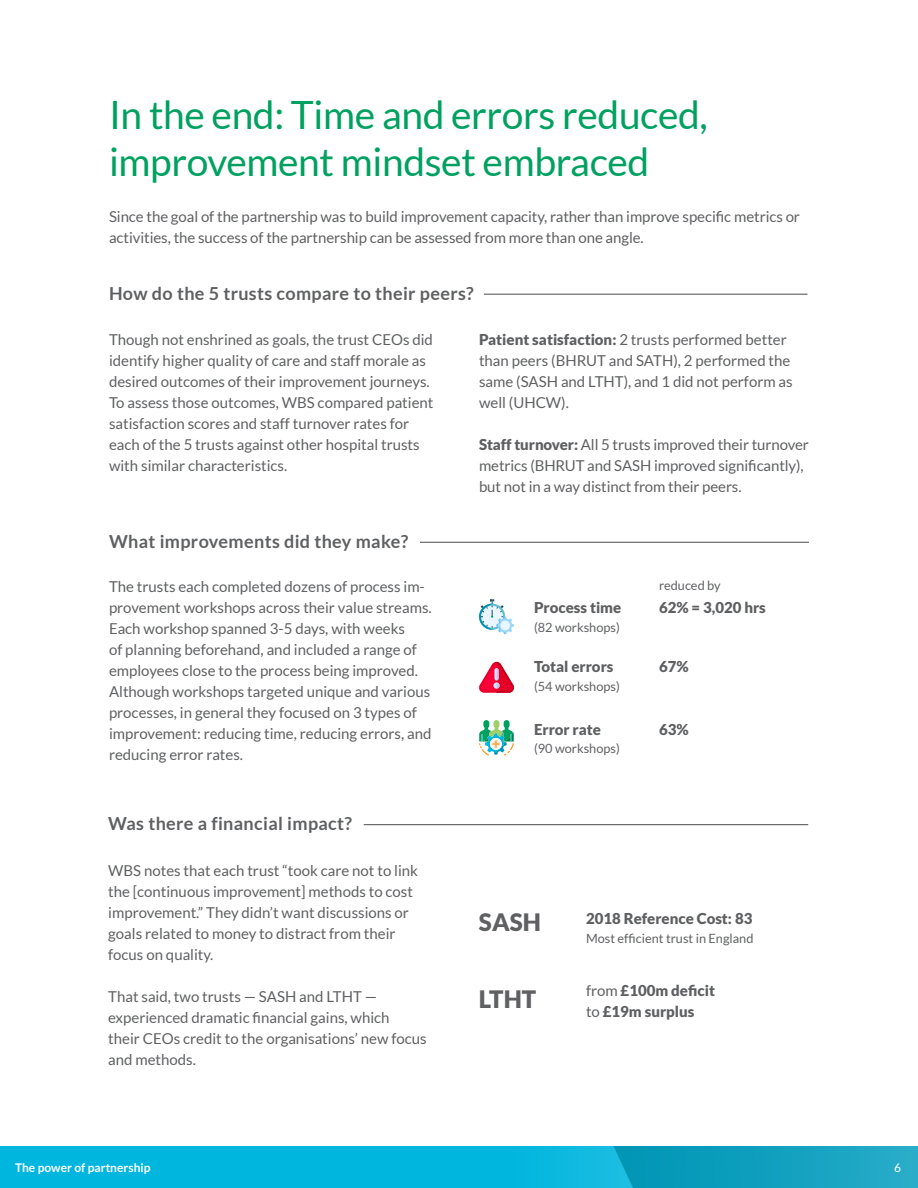
<style>
.page{position:relative;width:918px;height:1188px;background:#fff}
.page>*{position:absolute;margin:0;border:0;box-sizing:border-box;transform-origin:0 0}
.t1{font:39px/46.8px "Lato";letter-spacing:-.01em;color:#00a160}
.t2{font:900 24px "Lato";color:#5f6062}
.t3{font:700 18px "Lato";letter-spacing:.02em;color:#5f6062}
.t4{font:15px/21px "Lato";color:#5f6062}
.t5{font:900 15px/21px "Lato";color:#5f6062}
.t6{font:12.75px "Lato";color:#5f6062}
.t7{font:700 12px "Lato";color:#fff}
.t8{font:12px "Lato";color:#fff}
.s1{font-weight:900}
.s2{font-weight:400}
</style>
<div class="page">
<svg style="left:0;top:1146px;width:918px;height:42px;background:#07afd4"></svg>
<hr style="left:484px;top:294px;width:323px;height:1px;background:#5f6062">
<hr style="left:420px;top:542px;width:389px;height:1px;background:#5f6062">
<svg style="left:479px;top:720px;width:35px;height:36px"></svg>
<svg style="left:479px;top:599px;width:35px;height:35px"></svg>
<svg style="left:479px;top:662px;width:35px;height:31px"></svg>
<hr style="left:364px;top:824px;width:444px;height:1px;background:#5f6062">
<h1 class="t1" style="left:109px;top:91px;width:600px">In the end: Time and errors reduced, improvement mindset embraced</h1>
<p class="t4" style="left:109px;top:206px;width:693px">Since the goal of the partnership was to build improvement capacity, rather than improve specific metrics or activities, the success of the partnership can be assessed from more than one angle.</p>
<p class="t3" style="left:109px;top:284px;width:366px">How do the 5 trusts compare to their peers?</p>
<p class="t4" style="left:109px;top:329px;width:326px">Though not enshrined as goals, the trust CEOs did identify higher quality of care and staff morale as desired outcomes of their improvement journeys.<br>To assess those outcomes, WBS compared patient satisfaction scores and staff turnover rates for each of the 5 trusts against other hospital trusts with similar characteristics.</p>
<p class="t4" style="left:479px;top:329px;width:315px"><span class="s1">Patient satisfaction:</span> 2 trusts performed better than peers (BHRUT and SATH), 2 performed the same (SASH and LTHT), and 1 did not perform as well (UHCW).</p>
<p class="t4" style="left:479px;top:434px;width:332px"><span class="s1">Staff turnover:</span> All 5 trusts improved their turnover metrics (BHRUT and SASH improved significantly), but not in a way distinct from their peers.</p>
<p class="t3" style="left:109px;top:532px;width:301px">What improvements did they make?</p>
<p class="t4" style="left:109px;top:576px;width:324px">The trusts each completed dozens of process im&shy;provement workshops across their value streams.<br>Each workshop spanned 3-5 days, with weeks<br>of planning beforehand, and included a range of employees close to the process being improved.<br>Although workshops targeted unique and various processes, in general they focused on 3 types of improvement: reducing time, reducing errors, and reducing error rates.</p>
<p class="t3" style="left:108px;top:814px;width:245px">Was there a financial impact?</p>
<p class="t4" style="left:108px;top:860px;width:311px">WBS notes that each trust “took care not to link the [continuous improvement] methods to cost improvement.” They didn’t want discussions or goals related to money to distract from their focus on quality.</p>
<p class="t4" style="left:108px;top:986px;width:320px">That said, two trusts — SASH and LTHT — experienced dramatic financial gains, which<br>their CEOs credit to the organisations’ new focus and methods.</p>
<p class="t6" style="left:659px;top:579px;width:63px">reduced by</p>
<p class="t5" style="left:534px;top:597px;width:89px">Process time</p>
<p class="t6" style="left:534px;top:620px;width:87px">(82 workshops)</p>
<p class="t5" style="left:659px;top:597px;width:108px">62% = 3,020 hrs</p>
<p class="t5" style="left:534px;top:656px;width:81px">Total errors</p>
<p class="t6" style="left:534px;top:679px;width:87px">(54 workshops)</p>
<p class="t5" style="left:659px;top:656px;width:31px">67%</p>
<p class="t5" style="left:534px;top:718px;width:68px">Error rate</p>
<p class="t6" style="left:534px;top:742px;width:87px">(90 workshops)</p>
<p class="t5" style="left:659px;top:718px;width:31px">63%</p>
<h2 class="t2" style="left:479px;top:908px;width:63px">SASH</h2>
<p class="t5" style="left:586px;top:908px;width:168px">2018 Reference Cost: 83</p>
<p class="t6" style="left:586px;top:931px;width:169px">Most efficient trust in England</p>
<h2 class="t2" style="left:479px;top:985px;width:59px">LTHT</h2>
<p class="t5" style="left:586px;top:980px;width:131px"><span class="s2">from</span> £100m deficit <span class="s2">to</span> £19m surplus</p>
<p class="t7" style="left:15px;top:1161px;width:137px">The power of partnership</p>
<p class="t8" style="left:894px;top:1161px;width:8px">6</p>
</div>
